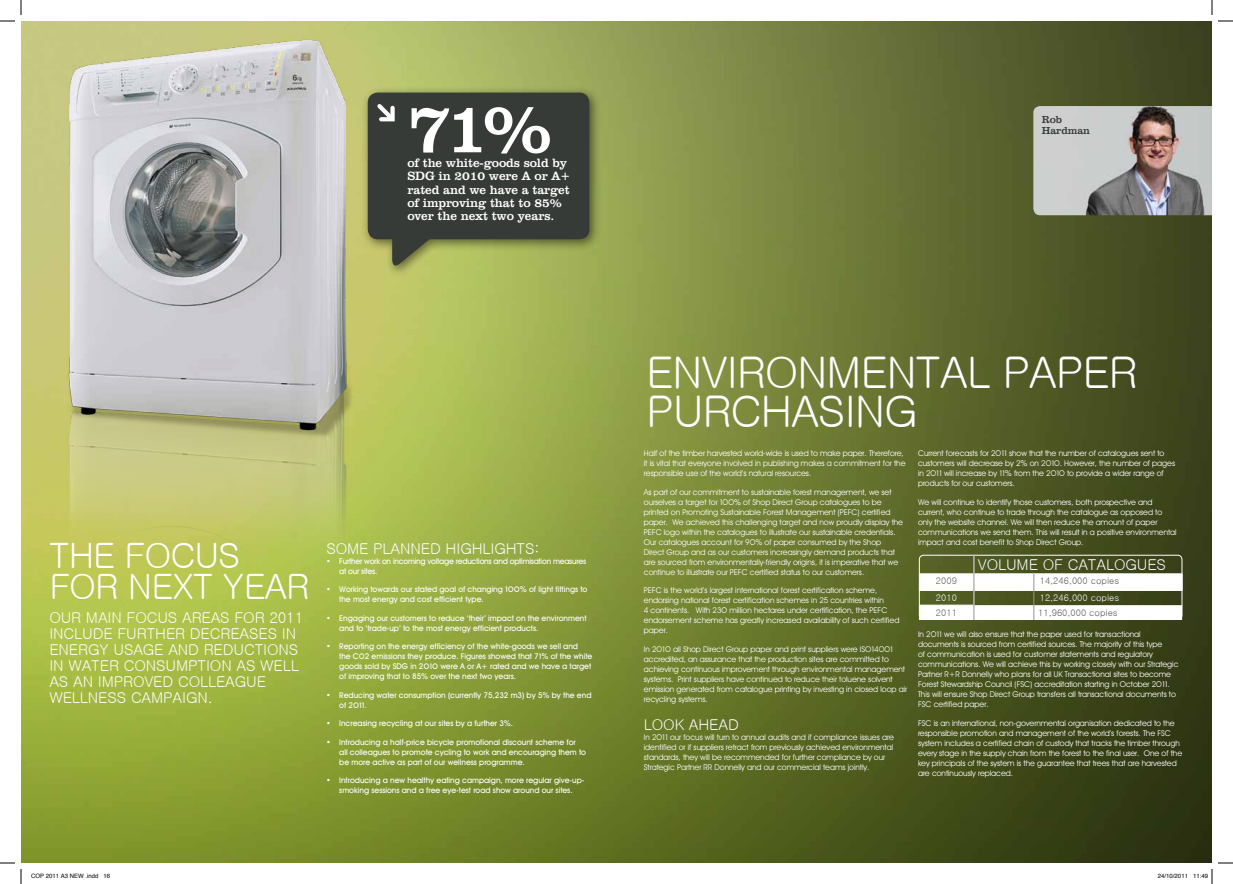
<style>
.page{position:relative;width:1233px;height:884px;background:#fff}
.page>*{position:absolute;margin:0;border:0;box-sizing:border-box;transform-origin:0 0}
.t1{font:72.1px "Clarendon BT";color:#fff}
.t2{font:43.7px/38.7px "Gulim";letter-spacing:-.03em;color:#fff}
.t3{font:35px/31px "Gulim";letter-spacing:-.03em;color:#fff}
.t4{font:15px/16px "Gulim";letter-spacing:-.01em;color:#fff}
.t5{font:12.4px/13.3px "Clarendon BT";letter-spacing:-.01em;color:#fff}
.t6{font:10.5px/11.2px "Clarendon BT";letter-spacing:-.01em;color:#373b38}
.t7{font:9.1px "Gulim";color:#58595b}
.t8{font:9.1px "Gulim";color:#fff}
.t9{font:8px/10px "Avant Garde LSDG";letter-spacing:-.005em;color:#fff}
.t10{font:500 8px/10px "Avant Garde LSDG";letter-spacing:-.005em;color:#fff}
.t11{font:500 8px/10px "Avant Garde LSDG";letter-spacing:-.03em;color:#fff}
.t12{font:6px "Helvetica";color:#000}
</style>
<div class="page">
<img style="left:21px;top:21px;width:1191px;height:842px">
<img style="left:50px;top:37px;width:305px;height:526px">
<div style="left:361px;top:85px;width:240px;height:192px;background:#000;opacity:.5"></div>
<svg style="left:368px;top:93px;width:221px;height:177px;background:#494e3e"></svg>
<img style="left:1033px;top:106px;width:179px;height:109px">
<svg style="left:919px;top:555px;width:263px;height:65px"></svg>
<hr style="left:973px;top:590px;width:209px;height:1px;background:#fff">
<hr style="left:919px;top:574px;width:55px;height:1px;background:#fff">
<hr style="left:974px;top:574px;width:208px;height:1px;background:#fff">
<hr style="left:973px;top:555px;width:1px;height:65px;background:#939598">
<hr style="left:1033px;top:574px;width:1px;height:46px;background:#939598">
<svg style="left:1218px;top:20px;width:15px;height:2px"></svg>
<svg style="left:1218px;top:862px;width:15px;height:2px"></svg>
<svg style="left:0;top:0;width:22px;height:22px"></svg>
<svg style="left:0;top:862px;width:22px;height:22px"></svg>
<svg style="left:1211px;top:0;width:1px;height:15px"></svg>
<svg style="left:1211px;top:869px;width:1px;height:15px"></svg>
<h1 class="t1" style="left:405px;top:83px;width:148px">71%</h1>
<h3 class="t6" style="left:1041px;top:113px;width:50px">Rob<br>Hardman</h3>
<h3 class="t5" style="left:407px;top:156px;width:165px">of the white-goods sold by<br>SDG in 2010 were A or A+ rated and we have a target of improving that to 85% over the next two years.</h3>
<h3 class="t3" style="left:49px;top:540px;width:262px">THE FOCUS<br>FOR N EXT YEAR</h3>
<h3 class="t4" style="left:49px;top:609px;width:255px">OUR MAIN FOCUS AREAS FOR 2011<br>INCLUDE FURTHER DECREASES IN<br>ENERGY USAGE AND REDUCTIONS<br>IN WATER CONSUMPTION AS WELL<br>AS AN IMPROVED COLLEAGUE<br>WELLNESS CAMPAIGN.</h3>
<h3 class="t4" style="left:326px;top:540px;width:215px">SOME PLANNED HIGHLIGHTS:</h3>
<p class="t11" style="left:339px;top:556px;width:248px;text-indent:-13px">• Further work on incoming voltage reductions and optimisation measures at our sites.</p>
<p class="t10" style="left:339px;top:584px;width:250px;text-indent:-13px">• Working towards our stated goal of changing 100% of light fittings to the most energy and cost efficient type.</p>
<p class="t10" style="left:339px;top:613px;width:249px;text-indent:-13px">• Engaging our customers to reduce ‘their’ impact on the environment and to ‘trade-up’ to the most energy efficient products.</p>
<p class="t10" style="left:339px;top:641px;width:254px;text-indent:-13px">• Reporting on the energy efficiency of the white-goods we sell and<br>the C02 emissions they produce. Figures showed that 71% of the white goods sold by SDG in 2010 were A or A+ rated and we have a target of improving that to 85% over the next two years.</p>
<p class="t10" style="left:339px;top:690px;width:254px;text-indent:-13px">• Reducing water consumption (currently 75,232 m3) by 5% by the end of 2011.</p>
<p class="t10" style="left:326px;top:718px;width:188px">• Increasing recycling at our sites by a further 3%.</p>
<p class="t10" style="left:339px;top:737px;width:248px;text-indent:-13px">• Introducing a half-price bicycle promotional discount scheme for all colleagues to promote cycling to work and encouraging them to be more active as part of our wellness programme.</p>
<p class="t10" style="left:326px;top:775px;width:260px;text-align:center">• Introducing a new healthy eating campaign, more regular give-up&shy;smoking sessions and a free eye-test road show around our sites.</p>
<h2 class="t2" style="left:646px;top:353px;width:493px">ENVIRONMENTAL PAPER<br>PURCHASING</h2>
<p class="t9" style="left:644px;top:448px;width:263px">Half of the timber harvested world-wide is used to make paper. Therefore, it is vital that everyone involved in publishing makes a commitment for the responsible use of the world’s natural resources.</p>
<p class="t9" style="left:644px;top:487px;width:261px">As part of our commitment to sustainable forest management, we set ourselves a target for 100% of Shop Direct Group catalogues to be printed on Promoting Sustainable Forest Management (PEFC) certified paper. We achieved this challenging target and now proudly display the PEFC logo within the catalogues to illustrate our sustainable credentials.<br>Our catalogues account for 90% of paper consumed by the Shop Direct Group and as our customers increasingly demand products that are sourced from environmentally-friendly origins, it is imperative that we continue to illustrate our PEFC certified status to our customers.</p>
<p class="t9" style="left:644px;top:585px;width:257px">PEFC is the world’s largest international forest certification scheme, endorsing national forest certification schemes in 25 countries within<br>4 continents. With 230 million hectares under certification, the PEFC endorsement scheme has greatly increased availability of such certified paper.</p>
<p class="t9" style="left:644px;top:644px;width:265px">In 2010 all Shop Direct Group paper and print suppliers were ISO14001 accredited, an assurance that the production sites are committed to achieving continuous improvement through environmental management systems. Print suppliers have continued to reduce their toluene solvent emission generated from catalogue printing by investing in closed loop air recycling systems.</p>
<h3 class="t4" style="left:644px;top:717px;width:94px">LOOK AHEAD</h3>
<p class="t9" style="left:644px;top:732px;width:251px">In 2011 our focus will turn to annual audits and if compliance issues are identified or if suppliers retract from previously achieved environmental standards, they will be recommended for further compliance by our Strategic Partner RR Donnelly and our commercial teams jointly.</p>
<p class="t9" style="left:918px;top:448px;width:259px">Current forecasts for 2011 show that the number of catalogues sent to customers will decrease by 2% on 2010. However, the number of pages in 2011 will increase by 11% from the 2010 to provide a wider range of products for our customers.</p>
<p class="t9" style="left:918px;top:497px;width:260px">We will continue to identify those customers, both prospective and current, who continue to trade through the catalogue as opposed to only the website channel. We will then reduce the amount of paper communications we send them. This will result in a positive environmental impact and cost benefit to Shop Direct Group.</p>
<h3 class="t4" style="left:978px;top:556px;width:190px">VOLUME OF CATALOGUES</h3>
<p class="t7" style="left:936px;top:576px;width:22px">2009</p>
<p class="t7" style="left:1039px;top:576px;width:81px">14,246,000 COPIES</p>
<p class="t8" style="left:936px;top:593px;width:22px">2010</p>
<p class="t8" style="left:1039px;top:593px;width:81px">12,246,000 COPIES</p>
<p class="t7" style="left:936px;top:608px;width:22px">2011</p>
<p class="t7" style="left:1038px;top:608px;width:81px">11,960,000 COPIES</p>
<p class="t9" style="left:918px;top:629px;width:262px">In 2011 we will also ensure that the paper used for transactional documents is sourced from certified sources. The majority of this type<br>of communication is used for customer statements and regulatory communications. We will achieve this by working closely with our Strategic Partner R+R Donnelly who plans for all UK Transactional sites to become Forest Stewardship Council (FSC) accreditation starting in October 2011.<br>This will ensure Shop Direct Group transfers all transactional documents to FSC certified paper.</p>
<p class="t9" style="left:918px;top:718px;width:266px">FSC is an international, non-governmental organisation dedicated to the responsible promotion and management of the world’s forests. The FSC system includes a certified chain of custody that tracks the timber through every stage in the supply chain from the forest to the final user. One of the key principals of the system is the guarantee that trees that are harvested are continuously replaced.</p>
<p class="t12" style="left:31px;top:871px;width:81px">COP 2011 A3 NEW .indd 16</p>
<p class="t12" style="left:1158px;top:871px;width:52px">24/10/2011 11:49</p>
</div>
